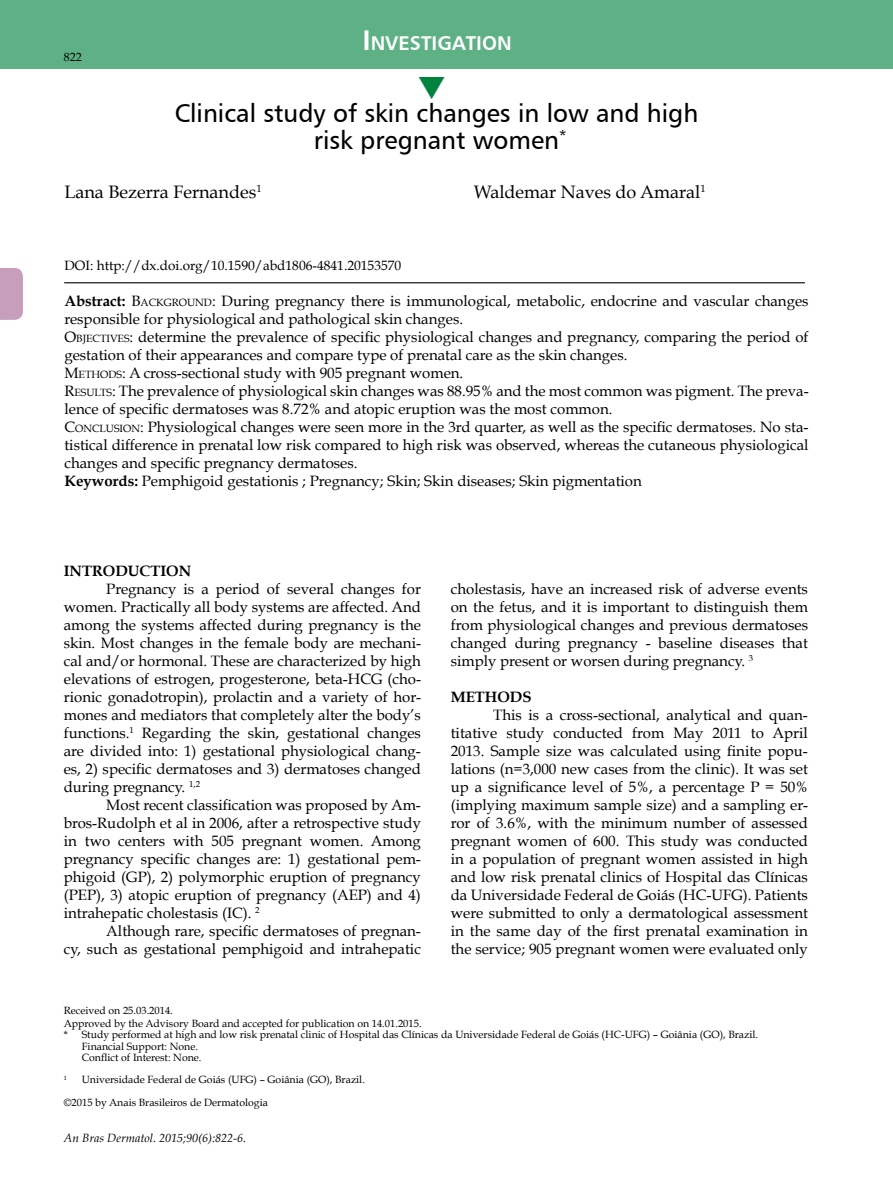
<style>
.page{position:relative;width:893px;height:1191px;background:#fff}
.page>*{position:absolute;margin:0;border:0;box-sizing:border-box;transform-origin:0 0}
.t1{font:25.5px/27px "Humanist 777 BT Roman B";color:#000;text-align:center}
.t2{font:19.95px "Humanist 777 BT Bold B";color:#fff}
.t3{font:18px "Book Antiqua";color:#000}
.t4{font:15px/18px "Book Antiqua";color:#000;text-align:justify}
.t5{font:700 15px "Book Antiqua";color:#000}
.t6{font:13.5px "Book Antiqua";color:#000}
.t7{font:italic 12px "Book Antiqua";color:#000}
.t8{font:12px "Book Antiqua";color:#000}
.t9{font:10.5px/11.2px "Book Antiqua";color:#000}
.t10{font:6.15px "Book Antiqua";color:#000}
.s1{font-size:28.5px}
.s2{font-weight:700}
.s3{font-style:inherit}
.s4{font-size:10.5px}
</style>
<div class="page">
<svg style="left:0;top:268px;width:23px;height:52px"></svg>
<div style="left:0;top:0;width:893px;height:68px;background:#5eb185"></div>
<hr style="left:64px;top:282px;width:741px;height:1px;background:#000">
<p class="t8" style="left:64px;top:50px;width:19px">822</p>
<h2 class="t2" style="left:362px;top:31px;width:151px"><span class="s1">I</span> NVESTIGATION</h2>
<h1 class="t1" style="left:175px;top:99px;width:525px">Clinical study of skin changes in low and high risk pregnant women<sup>*</sup></h1>
<p class="t3" style="left:64px;top:180px;width:199px">Lana Bezerra Fernandes<sup>1</sup></p>
<p class="t3" style="left:474px;top:180px;width:233px">Waldemar Naves do Amaral<sup>1</sup></p>
<p class="t6" style="left:64px;top:257px;width:338px">DOI: http://dx.doi.org/10.1590/abd1806-4841.20153570</p>
<p class="t4" style="left:64px;top:292px;width:746px;text-align:left"><span class="s2">Abstract:</span> <span class="s3">B</span><span class="s4">ACKGROUND</span><span class="s3">:</span> During pregnancy there is immunological, metabolic, endocrine and vascular changes responsible for physiological and pathological skin changes.<br><span class="s3">O</span><span class="s4">BJECTIVES</span>: determine the prevalence of specific physiological changes and pregnancy, comparing the period of gestation of their appearances and compare type of prenatal care as the skin changes.<br><span class="s3">M</span><span class="s4">ETHODS</span>: A cross-sectional study with 905 pregnant women.<br><span class="s3">R</span><span class="s4">ESULTS</span>: The prevalence of physiological skin changes was 88.95% and the most common was pigment. The preva&shy;lence of specific dermatoses was 8.72% and atopic eruption was the most common.<br><span class="s3">C</span><span class="s4">ONCLUSION</span>: Physiological changes were seen more in the 3rd quarter, as well as the specific dermatoses. No sta&shy;tistical difference in prenatal low risk compared to high risk was observed, whereas the cutaneous physiological changes and specific pregnancy dermatoses.<br><span class="s2">Keywords:</span> Pemphigoid gestationis ; Pregnancy; Skin; Skin diseases; Skin pigmentation</p>
<p class="t5" style="left:64px;top:562px;width:129px">INTRODUCTION</p>
<p class="t4" style="left:64px;top:580px;width:359px;text-indent:43px">Pregnancy is a period of several changes for women. Practically all body systems are affected. And among the systems affected during pregnancy is the skin. Most changes in the female body are mechani&shy;cal and/or hormonal. These are characterized by high elevations of estrogen, progesterone, beta-HCG (cho&shy;rionic gonadotropin), prolactin and a variety of hor&shy;mones and mediators that completely alter the body’s functions.<sup>1</sup> Regarding the skin, gestational changes are divided into: 1) gestational physiological chang&shy;es, 2) specific dermatoses and 3) dermatoses changed during pregnancy. <sup>1,2</sup></p>
<p class="t4" style="left:64px;top:796px;width:359px;text-indent:43px">Most recent classification was proposed by Am&shy;bros-Rudolph et al in 2006, after a retrospective study in two centers with 505 pregnant women. Among pregnancy specific changes are: 1) gestational pem&shy;phigoid (GP), 2) polymorphic eruption of pregnancy (PEP), 3) atopic eruption of pregnancy (AEP) and 4) intrahepatic cholestasis (IC). <sup>2</sup></p>
<p class="t4" style="left:64px;top:922px;width:359px;text-align:right">Although rare, specific dermatoses of pregnan-<br>cy, such as gestational pemphigoid and intrahepatic</p>
<p class="t4" style="left:451px;top:580px;width:359px">cholestasis, have an increased risk of adverse events on the fetus, and it is important to distinguish them from physiological changes and previous dermatoses changed during pregnancy - baseline diseases that simply present or worsen during pregnancy. <sup>3</sup></p>
<p class="t5" style="left:451px;top:688px;width:82px">METHODS</p>
<p class="t4" style="left:451px;top:706px;width:359px;text-indent:43px">This is a cross-sectional, analytical and quan&shy;titative study conducted from May 2011 to April 2013. Sample size was calculated using finite popu&shy;lations (n=3,000 new cases from the clinic). It was set up a significance level of 5%, a percentage P = 50% (implying maximum sample size) and a sampling er&shy;ror of 3.6%, with the minimum number of assessed pregnant women of 600. This study was conducted in a population of pregnant women assisted in high and low risk prenatal clinics of Hospital das Clínicas da Universidade Federal de Goiás (HC-UFG). Patients were submitted to only a dermatological assessment in the same day of the first prenatal examination in the service; 905 pregnant women were evaluated only</p>
<p class="t9" style="left:64px;top:1004px;width:359px;line-height:12.8px">Received on 25.03.2014.<br>Approved by the Advisory Board and accepted for publication on 14.01.2015.</p>
<p class="t9" style="left:82px;top:1029px;width:678px;text-indent:-18px">* Study performed at high and low risk prenatal clinic of Hospital das Clínicas da Universidade Federal de Goiás (HC-UFG) – Goiânia (GO), Brazil.<br>Financial Support: None.<br>Conflict of Interest: None.</p>
<p class="t10" style="left:64px;top:1074px;width:5px">1</p>
<p class="t9" style="left:64px;top:1068px;width:303px;line-height:22.5px;text-indent:18px">Universidade Federal de Goiás (UFG) – Goiânia (GO), Brazil. ©2015 by Anais Brasileiros de Dermatologia</p>
<p class="t7" style="left:64px;top:1131px;width:184px">An Bras Dermatol. 2015;90(6):822-6.</p>
</div>
